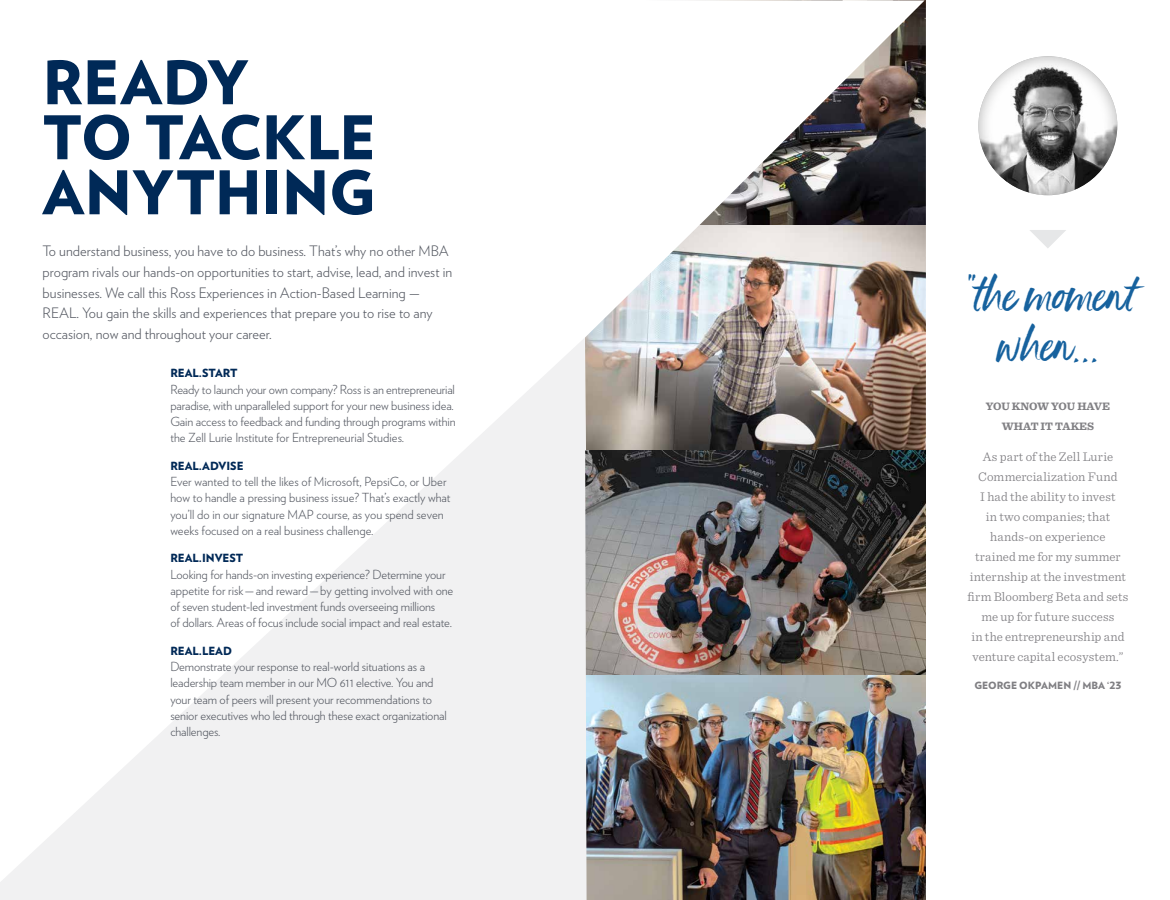
<style>
.page{position:relative;width:1170px;height:900px;background:#fff}
.page>*{position:absolute;margin:0;border:0;box-sizing:border-box;transform-origin:0 0}
.t1{font:900 60px/55px "Verlag";letter-spacing:-.005em;color:#002957}
.t2{font:45px/50px "Ernestand Emily Slanted Solid";color:#17629e;text-align:center}
.t3{font:300 14.38px/20.6px "Verlag";color:#545861}
.t4{font:300 13.12px/20px "Sentinel";letter-spacing:.005em;color:#807f83;text-align:center}
.t5{font:300 12.5px/16.2px "Verlag";letter-spacing:-.01em;color:#545861}
.t6{font:900 11.25px "Verlag";color:#002957}
.t7{font:700 11.25px/20px "Sentinel";color:#807f83;text-align:center}
.t8{font:900 10px "Verlag";color:#807f83}
</style>
<div class="page">
<img style="left:585px;top:225px;width:341px;height:675px">
<img style="left:696px;top:0;width:230px;height:225px">
<svg style="left:0;top:338px;width:587px;height:562px;fill:#f1f1f2"></svg>
<svg style="left:1030px;top:230px;width:36px;height:18px"></svg>
<div style="left:977px;top:54px;width:142px;height:142px;background:#000;opacity:.35"></div>
<h1 class="t1" style="left:43px;top:52px;width:335px">READY<br>TO TACKLE<br>ANYTHING</h1>
<p class="t3" style="left:43px;top:240px;width:411px">To understand business, you have to do business. That’s why no other MBA program rivals our hands-on opportunities to start, advise, lead, and invest in businesses. We call this Ross Experiences in Action-Based Learning — REAL. You gain the skills and experiences that prepare you to rise to any occasion, now and throughout your career.</p>
<p class="t6" style="left:170px;top:364px;width:69px">REAL.START</p>
<p class="t5" style="left:170px;top:380px;width:287px">Ready to launch your own company? Ross is an entrepreneurial paradise, with unparalleled support for your new business idea.<br>Gain access to feedback and funding through programs within the Zell Lurie Institute for Entrepreneurial Studies.</p>
<p class="t6" style="left:170px;top:456px;width:75px">REAL.ADVISE</p>
<p class="t5" style="left:170px;top:473px;width:282px">Ever wanted to tell the likes of Microsoft, PepsiCo, or Uber how to handle a pressing business issue? That’s exactly what you’ll do in our signature MAP course, as you spend seven weeks focused on a real business challenge.</p>
<p class="t6" style="left:170px;top:549px;width:75px">REAL.INVEST</p>
<p class="t5" style="left:170px;top:565px;width:285px">Looking for hands-on investing experience? Determine your appetite for risk — and reward — by getting involved with one of seven student-led investment funds overseeing millions<br>of dollars. Areas of focus include social impact and real estate.</p>
<p class="t6" style="left:170px;top:641px;width:63px">REAL.LEAD</p>
<p class="t5" style="left:170px;top:658px;width:278px">Demonstrate your response to real-world situations as a leadership team member in our MO 611 elective. You and your team of peers will present your recommendations to senior executives who led through these exact organizational challenges.</p>
<h2 class="t2" style="left:961px;top:267px;width:176px">“the moment when...</h2>
<p class="t7" style="left:986px;top:396px;width:126px">YOU KNOW YOU HAVE<br>WHAT IT TAKES</p>
<p class="t4" style="left:968px;top:446px;width:162px">As part of the Zell Lurie<br>Commercialization Fund<br>I had the ability to invest<br>in two companies; that hands-on experience<br>trained me for my summer internship at the investment firm Bloomberg Beta and sets me up for future success<br>in the entrepreneurship and venture capital ecosystem.”</p>
<p class="t8" style="left:974px;top:677px;width:149px">GEORGE OKPAMEN // MBA ‘23</p>
</div>
